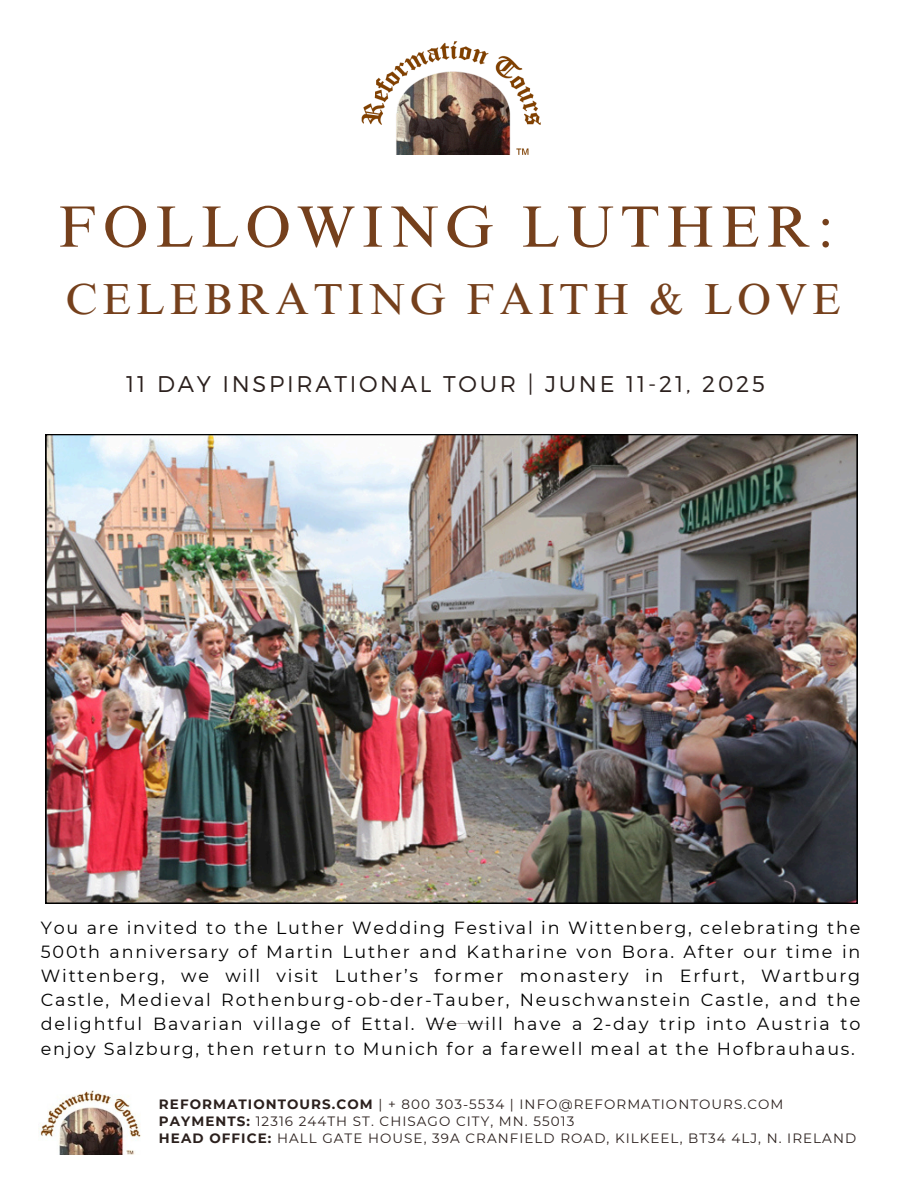
<style>
.page{position:relative;width:918px;height:1188px;background:#fff}
.page>*{position:absolute;margin:0;border:0;box-sizing:border-box;transform-origin:0 0}
.t1{font:58.5px "Times NRMT Pro";letter-spacing:.11em;color:#75401c}
.t2{font:43.5px "Times NRMT Pro";letter-spacing:.11em;color:#75401c}
.t3{font:300 22.65px "Montserrat";letter-spacing:.12em;color:#2b201d}
.t4{font:17.55px/24px "Montserrat";letter-spacing:.1em;color:#000;text-align:justify}
.t5{font:13.5px "Montserrat";letter-spacing:.08em;color:#2b201d}
.t6{font:100 10.95px "Montserrat";color:#2b201d}
.s1{font-weight:700}
</style>
<div class="page">
<img style="left:361px;top:41px;width:180px;height:114px">
<img style="left:46px;top:434px;width:811px;height:469px">
<img style="left:39px;top:1091px;width:102px;height:64px">
<h1 class="t1" style="left:58px;top:205px;width:777px">FOLLOWING LUTHER:</h1>
<p class="t2" style="left:66px;top:283px;width:776px">CELEBRATING FAITH &amp; LOVE</p>
<h2 class="t3" style="left:126px;top:369px;width:640px">11 DAY INSPIRATIONAL TOUR | JUNE 11-21, 2025</h2>
<p class="t4" style="left:41px;top:916px;width:821px">You are invited to the Luther Wedding Festival in Wittenberg, celebrating the 500th anniversary of Martin Luther and Katharine von Bora. After our time in Wittenberg, we will visit Luther’s former monastery in Erfurt, Wartburg Castle, Medieval Rothenburg-ob-der-Tauber, Neuschwanstein Castle, and the delightful Bavarian village of Ettal. We will have a 2-day trip into Austria to enjoy Salzburg, then return to Munich for a farewell meal at the Hofbrauhaus.</p>
<p class="t6" style="left:431px;top:1010px;width:61px">__________</p>
<h3 class="t5" style="left:159px;top:1096px;width:626px"><span class="s1">REFORMATIONTOURS.COM</span> | + 800 303-5534 | INFO@REFORMATIONTOURS.COM</h3>
<h4 class="t5" style="left:159px;top:1113px;width:417px"><span class="s1">PAYMENTS:</span> 12316 244TH ST. CHISAGO CITY, MN. 55013</h4>
<p class="t5" style="left:159px;top:1130px;width:699px"><span class="s1">HEAD OFFICE:</span> HALL GATE HOUSE, 39A CRANFIELD ROAD, KILKEEL, BT34 4LJ, N. IRELAND</p>
</div>
